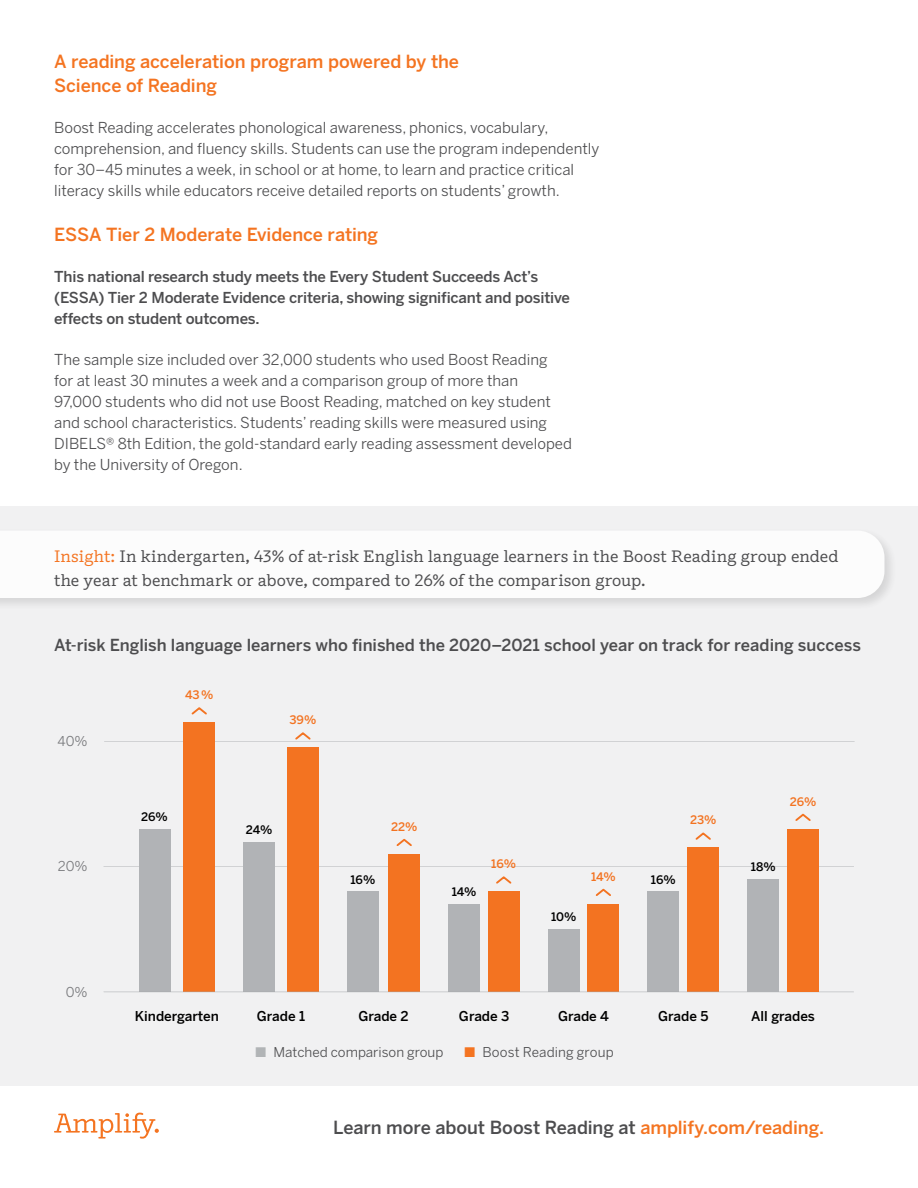
<style>
.page{position:relative;width:918px;height:1188px;background:#fff}
.page>*{position:absolute;margin:0;border:0;box-sizing:border-box;transform-origin:0 0}
.t1{font:500 18px/24px "Benton Sans";letter-spacing:-.005em;color:#f47421}
.t2{font:500 18px "Benton Sans";letter-spacing:-.005em;color:#4d4d4f}
.t3{font:16.5px/24px "Amplify";letter-spacing:.005em;color:#4d4d4f}
.t4{font:500 16.5px "Benton Sans";color:#4d4d4f}
.t5{font:15px/21px "Benton Sans";color:#4d4d4f}
.t6{font:500 15px/21px "Benton Sans";letter-spacing:-.01em;color:#4d4d4f}
.t7{font:500 13.5px "Benton Sans";color:#000}
.t8{font:13.5px "Benton Sans";color:#4d4d4f}
.t9{font:13.5px "Benton Sans";color:#77787b}
.t10{font:500 11.7px "Benton Sans";letter-spacing:-.005em;color:#f37321}
.t11{font:500 11.7px "Benton Sans";letter-spacing:-.01em;color:#000}
.s1{color:#f47421}
</style>
<div class="page">
<div style="left:0;top:507px;width:918px;height:579px;background:#f1f1f2"></div>
<svg style="left:54px;top:1113px;width:105px;height:26px"></svg>
<hr style="left:104px;top:866px;width:750px;height:1px;background:#b1b3b6">
<hr style="left:105px;top:741px;width:749px;height:1px;background:#b1b3b6">
<div style="left:687px;top:848px;width:32px;height:144px;background:#f37321"></div>
<div style="left:648px;top:892px;width:31px;height:100px;background:#b1b3b6"></div>
<div style="left:588px;top:904px;width:31px;height:88px;background:#f37321"></div>
<div style="left:548px;top:929px;width:31px;height:63px;background:#b1b3b6"></div>
<div style="left:488px;top:892px;width:31px;height:100px;background:#f37321"></div>
<div style="left:448px;top:904px;width:32px;height:88px;background:#b1b3b6"></div>
<div style="left:388px;top:854px;width:32px;height:138px;background:#f37321"></div>
<div style="left:347px;top:892px;width:32px;height:100px;background:#b1b3b6"></div>
<div style="left:287px;top:748px;width:32px;height:244px;background:#f37321"></div>
<div style="left:244px;top:842px;width:31px;height:150px;background:#b1b3b6"></div>
<div style="left:184px;top:723px;width:31px;height:269px;background:#f37321"></div>
<div style="left:139px;top:829px;width:31px;height:163px;background:#b1b3b6"></div>
<hr style="left:104px;top:992px;width:750px;height:1px;background:#b1b3b6">
<svg style="left:191px;top:707px;width:16px;height:8px"></svg>
<svg style="left:295px;top:732px;width:16px;height:8px"></svg>
<svg style="left:396px;top:838px;width:16px;height:8px"></svg>
<svg style="left:496px;top:876px;width:16px;height:8px"></svg>
<svg style="left:595px;top:888px;width:16px;height:8px"></svg>
<svg style="left:695px;top:832px;width:16px;height:8px"></svg>
<div style="left:787px;top:829px;width:32px;height:163px;background:#f37321"></div>
<div style="left:747px;top:879px;width:32px;height:113px;background:#b1b3b6"></div>
<svg style="left:795px;top:813px;width:16px;height:8px"></svg>
<div style="left:0;top:527px;width:898px;height:84px;background:#000;opacity:.15"></div>
<div style="left:0;top:531px;width:885px;height:67px;background:#fcfcfc"></div>
<p class="t1" style="left:54px;top:50px;width:406px">A reading acceleration program powered by the<br>Science of Reading</p>
<p class="t5" style="left:54px;top:117px;width:547px">Boost Reading accelerates phonological awareness, phonics, vocabulary, comprehension, and fluency skills. Students can use the program independently for 30–45 minutes a week, in school or at home, to learn and practice critical literacy skills while educators receive detailed reports on students’ growth.</p>
<p class="t1" style="left:54px;top:222px;width:326px">ESSA Tier 2 Moderate Evidence rating</p>
<p class="t6" style="left:54px;top:266px;width:517px">This national research study meets the Every Student Succeeds Act’s (ESSA) Tier 2 Moderate Evidence criteria, showing significant and positive effects on student outcomes.</p>
<p class="t5" style="left:54px;top:349px;width:519px">The sample size included over 32,000 students who used Boost Reading<br>for at least 30 minutes a week and a comparison group of more than<br>97,000 students who did not use Boost Reading, matched on key student and school characteristics. Students’ reading skills were measured using DIBELS® 8th Edition, the gold-standard early reading assessment developed by the University of Oregon.</p>
<p class="t3" style="left:54px;top:544px;width:786px"><span class="s1">Insight:</span> In kindergarten, 43% of at-risk English language learners in the Boost Reading group ended the year at benchmark or above, compared to 26% of the comparison group.</p>
<p class="t4" style="left:54px;top:634px;width:809px">At-risk English language learners who finished the 2020–2021 school year on track for reading success</p>
<p class="t9" style="left:58px;top:733px;width:32px">40%</p>
<p class="t9" style="left:58px;top:858px;width:31px">20%</p>
<p class="t9" style="left:66px;top:984px;width:23px">0%</p>
<p class="t10" style="left:185px;top:688px;width:30px">43 %</p>
<p class="t10" style="left:289px;top:713px;width:28px">39%</p>
<p class="t11" style="left:141px;top:809px;width:28px">26%</p>
<p class="t11" style="left:246px;top:822px;width:28px">24%</p>
<p class="t10" style="left:391px;top:819px;width:28px">22%</p>
<p class="t11" style="left:350px;top:872px;width:26px">16%</p>
<p class="t11" style="left:452px;top:885px;width:26px">14%</p>
<p class="t10" style="left:491px;top:857px;width:26px">16%</p>
<p class="t11" style="left:551px;top:909px;width:27px">10%</p>
<p class="t10" style="left:591px;top:869px;width:26px">14%</p>
<p class="t10" style="left:690px;top:813px;width:28px">23%</p>
<p class="t11" style="left:651px;top:872px;width:26px">16%</p>
<p class="t10" style="left:790px;top:794px;width:28px">26%</p>
<p class="t11" style="left:751px;top:860px;width:26px">18%</p>
<p class="t7" style="left:135px;top:1008px;width:86px">Kindergarten</p>
<p class="t7" style="left:257px;top:1008px;width:50px">Grade 1</p>
<p class="t7" style="left:358px;top:1008px;width:52px">Grade 2</p>
<p class="t7" style="left:459px;top:1008px;width:52px">Grade 3</p>
<p class="t7" style="left:558px;top:1008px;width:52px">Grade 4</p>
<p class="t7" style="left:658px;top:1008px;width:52px">Grade 5</p>
<p class="t7" style="left:751px;top:1008px;width:65px">All grades</p>
<p class="t8" style="left:273px;top:1044px;width:171px">Matched comparison group</p>
<p class="t8" style="left:483px;top:1044px;width:133px">Boost Reading group</p>
<p class="t2" style="left:333px;top:1117px;width:492px">Learn more about Boost Reading at <span class="s1">amplify.com/reading.</span></p>
</div>
